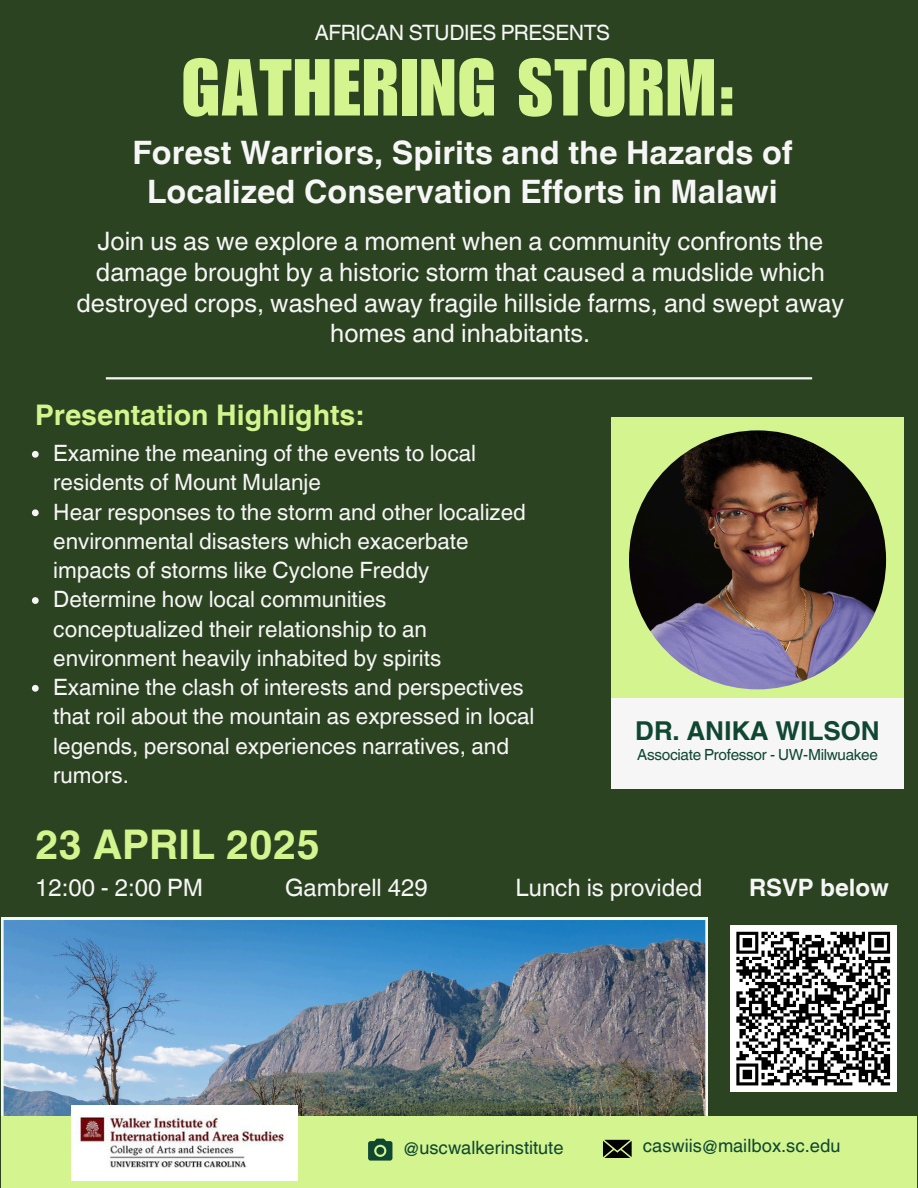
<style>
.page{position:relative;width:918px;height:1188px;background:#2c4321}
.page>*{position:absolute;margin:0;border:0;box-sizing:border-box;transform-origin:0 0}
.t1{font:79.05px "Impact LT Std";letter-spacing:.02em;color:#d3f48e}
.t2{font:700 40.95px "Helvetica World";color:#d3f48e}
.t3{font:700 32.25px/39.3px "Helvetica World";color:#f6f6f6;text-align:center}
.t4{font:700 28.35px "Helvetica World";color:#d3f48e}
.t5{font:700 25.95px "Helvetica World";color:#0f4733}
.t6{font:25.35px/30.8px "Helvetica World";color:#f6f6f6;text-align:center}
.t7{font:24px "Helvetica World";color:#f6f6f6}
.t8{font:700 24px "Helvetica World";color:#f6f6f6}
.t9{font:22.5px/29.2px "Helvetica World";color:#f6f6f6}
.t10{font:21.15px "Helvetica World";letter-spacing:-.02em;color:#f6f6f6}
.t11{font:18.3px "Helvetica World";color:#0f4733}
.t12{font:15.3px "Helvetica World";letter-spacing:-.02em;color:#0f4733}
</style>
<div class="page">
<img style="left:1px;top:918px;width:707px;height:199px">
<div style="left:1px;top:1117px;width:916px;height:71px;background:#d3f48e"></div>
<svg style="left:368px;top:1139px;width:24px;height:22px"></svg>
<hr style="left:106px;top:377px;width:706px;height:2px;background:#f6f6f6">
<svg style="left:603px;top:1140px;width:28px;height:18px"></svg>
<div style="left:611px;top:691px;width:293px;height:97px;background:#f6f6f6"></div>
<div style="left:611px;top:418px;width:293px;height:280px;background:#d3f48e"></div>
<img style="left:629px;top:430px;width:257px;height:259px;border-radius:50%">
<img style="left:71px;top:1106px;width:227px;height:74px">
<svg style="left:32px;top:451px;width:7px;height:7px"></svg>
<svg style="left:32px;top:509px;width:7px;height:7px"></svg>
<svg style="left:32px;top:597px;width:7px;height:7px"></svg>
<svg style="left:32px;top:685px;width:7px;height:7px"></svg>
<div style="left:730px;top:925px;width:166px;height:167px;background:#fff"></div>
<svg style="left:736px;top:931px;width:155px;height:155px"></svg>
<h5 class="t10" style="left:315px;top:20px;width:297px">AFRICAN STUDIES PRESENTS</h5>
<p class="t1" style="left:182px;top:59px;width:556px">GATHERING STORM:</p>
<p class="t3" style="left:132px;top:130px;width:662px">Forest Warriors, Spirits and the Hazards of<br>Localized Conservation Efforts in Malawi</p>
<p class="t6" style="left:77px;top:226px;width:769px">Join us as we explore a moment when a community confronts the damage brought by a historic storm that caused a mudslide which destroyed crops, washed away fragile hillside farms, and swept away homes and inhabitants.</p>
<p class="t4" style="left:35px;top:392px;width:330px">Presentation Highlights:</p>
<p class="t9" style="left:53px;top:439px;width:424px">Examine the meaning of the events to local residents of Mount Mulanje</p>
<p class="t9" style="left:53px;top:497px;width:474px">Hear responses to the storm and other localized environmental disasters which exacerbate impacts of storms like Cyclone Freddy</p>
<p class="t9" style="left:53px;top:585px;width:390px">Determine how local communities conceptualized their relationship to an environment heavily inhabited by spirits</p>
<p class="t9" style="left:53px;top:673px;width:483px">Examine the clash of interests and perspectives that roil about the mountain as expressed in local legends, personal experiences narratives, and rumors.</p>
<h6 class="t5" style="left:635px;top:710px;width:246px">DR. ANIKA WILSON</h6>
<h3 class="t12" style="left:637px;top:746px;width:242px">Associate Professor - UW-Milwuakee</h3>
<p class="t2" style="left:35px;top:811px;width:286px">23 APRIL 2025</p>
<p class="t7" style="left:35px;top:874px;width:170px">12:00 - 2:00 PM</p>
<p class="t7" style="left:285px;top:874px;width:144px">Gambrell 429</p>
<p class="t7" style="left:516px;top:874px;width:188px">Lunch is provided</p>
<p class="t8" style="left:749px;top:868px;width:141px">RSVP below</p>
<p class="t11" style="left:403px;top:1136px;width:162px">@uscwalkerinstitute</p>
<p class="t11" style="left:643px;top:1135px;width:199px">caswiis@mailbox.sc.edu</p>
</div>
